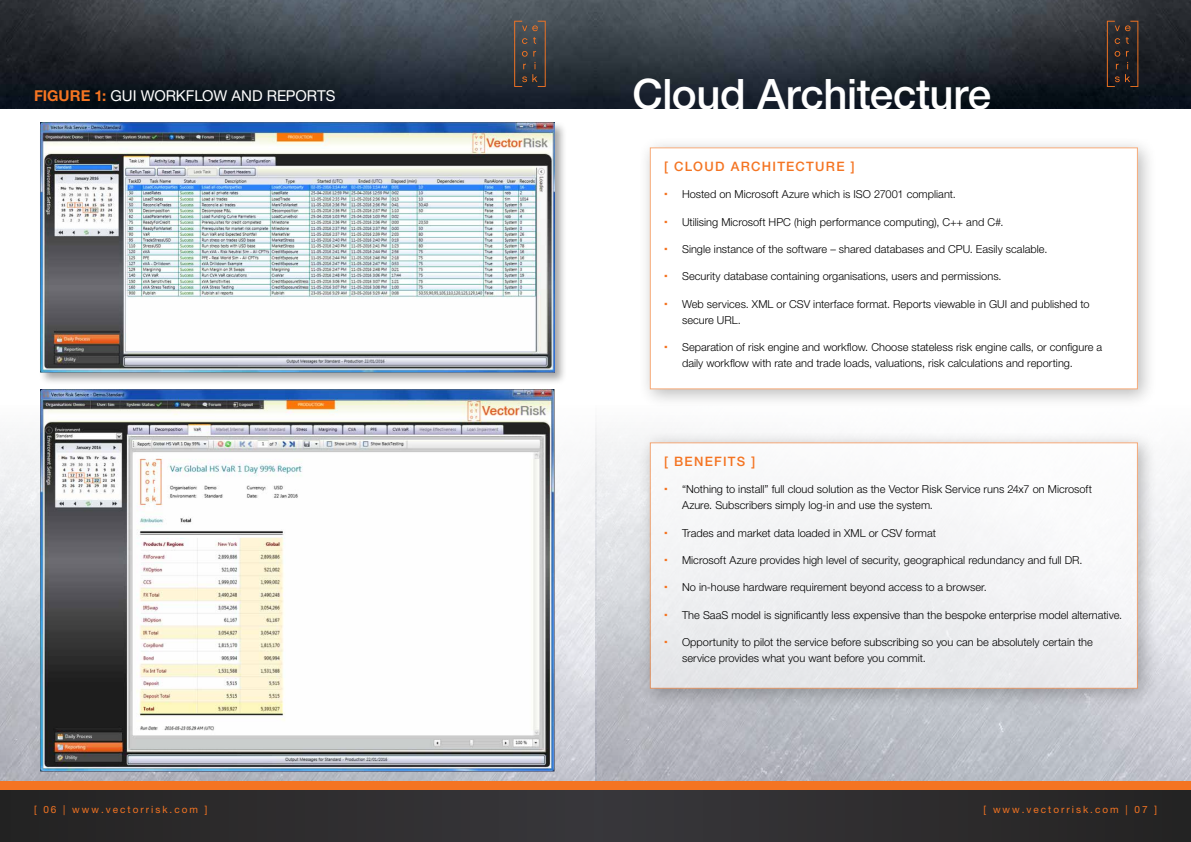
<style>
.page{position:relative;width:1191px;height:842px;background:#fff}
.page>*{position:absolute;margin:0;border:0;box-sizing:border-box;transform-origin:0 0}
.t1{font:500 42px "Helvetica Neue LT";letter-spacing:-.01em;color:#fff}
.t2{font:15px "Helvetica Neue LT";letter-spacing:-.005em;color:#fff}
.t3{font:500 13px "Helvetica Neue LT";letter-spacing:.1em;color:#f47422}
.t4{font:300 11px/16px "Helvetica Neue LT";color:#000}
.t5{font:900 11px "Arial";color:#f47422}
.t6{font:10px "Helvetica Neue LT";letter-spacing:.2em;color:#f47422}
.s1{font-weight:700;color:#f47422}
</style>
<div class="page">
<img style="left:0;top:108px;width:1191px;height:673px">
<div style="left:0;top:781px;width:1191px;height:61px;background:#f47422"></div>
<div style="left:0;top:790px;width:1191px;height:52px;background:#2e2d2e"></div>
<img style="left:0;top:0;width:1191px;height:108px">
<svg style="left:514px;top:21px;width:31px;height:66px;background:#494442"></svg>
<svg style="left:1106px;top:21px;width:32px;height:66px;background:#352a26"></svg>
<div style="left:39px;top:121px;width:529px;height:264px;background:#000;opacity:.35"></div>
<img style="left:41px;top:123px;width:513px;height:250px">
<img style="left:41px;top:389px;width:513px;height:382px">
<div style="left:638px;top:135px;width:519px;height:274px;background:#000;opacity:.45"></div>
<div style="left:650px;top:147px;width:487px;height:242px;background:#fff"></div>
<div style="left:638px;top:430px;width:519px;height:279px;background:#000;opacity:.45"></div>
<div style="left:650px;top:442px;width:487px;height:247px;background:#f2f3f5"></div>
<h2 class="t2" style="left:34px;top:87px;width:303px"><span class="s1">FIGURE 1:</span> GUI WORKFLOW AND REPORTS</h2>
<h1 class="t1" style="left:632px;top:69px;width:360px">Cloud Architecture</h1>
<p class="t3" style="left:664px;top:159px;width:192px">[ CLOUD ARCHITECTURE ]</p>
<p class="t5" style="left:664px;top:186px;width:5px">∙</p>
<p class="t4" style="left:682px;top:186px;width:275px">Hosted on Microsoft Azure which is ISO 27001 compliant.</p>
<p class="t5" style="left:664px;top:214px;width:5px">∙</p>
<p class="t4" style="left:682px;top:213px;width:323px">Utilising Microsoft HPC (high performance computing), C++ and C#.</p>
<p class="t5" style="left:664px;top:241px;width:5px">∙</p>
<p class="t4" style="left:682px;top:241px;width:367px">Single instance of the software – shared databases and CPU. Easily scalable.</p>
<p class="t5" style="left:664px;top:268px;width:5px">∙</p>
<p class="t4" style="left:682px;top:268px;width:321px">Security database containing organisations, users and permissions.</p>
<p class="t5" style="left:664px;top:296px;width:5px">∙</p>
<p class="t4" style="left:682px;top:295px;width:409px">Web services. XML or CSV interface format. Reports viewable in GUI and published to secure URL.</p>
<p class="t5" style="left:664px;top:339px;width:5px">∙</p>
<p class="t4" style="left:682px;top:339px;width:422px">Separation of risk engine and workflow. Choose stateless risk engine calls, or configure a daily workflow with rate and trade loads, valuations, risk calculations and reporting.</p>
<p class="t3" style="left:664px;top:453px;width:93px">[ BENEFITS ]</p>
<p class="t5" style="left:664px;top:481px;width:5px">∙</p>
<p class="t4" style="left:682px;top:481px;width:411px">“Nothing to install” full cloud solution as the Vector Risk Service runs 24x7 on Microsoft<br>Azure. Subscribers simply log-in and use the system.</p>
<p class="t5" style="left:664px;top:525px;width:5px">∙</p>
<p class="t4" style="left:682px;top:524px;width:255px">Trades and market data loaded in XML or CSV format</p>
<p class="t5" style="left:664px;top:552px;width:5px">∙</p>
<p class="t4" style="left:682px;top:552px;width:402px">Microsoft Azure provides high level of security, geographical redundancy and full DR.</p>
<p class="t5" style="left:664px;top:579px;width:5px">∙</p>
<p class="t4" style="left:682px;top:579px;width:306px">No in-house hardware requirement beyond access to a browser.</p>
<p class="t5" style="left:664px;top:607px;width:5px">∙</p>
<p class="t4" style="left:682px;top:606px;width:442px">The SaaS model is significantly less expensive than the bespoke enterprise model alternative.</p>
<p class="t5" style="left:664px;top:634px;width:5px">∙</p>
<p class="t4" style="left:682px;top:634px;width:412px">Opportunity to pilot the service before subscribing so you can be absolutely certain the service provides what you want before you commit.</p>
<p class="t6" style="left:34px;top:803px;width:175px">[ 06 | www.vectorrisk.com ]</p>
<p class="t6" style="left:983px;top:803px;width:175px">[ www.vectorrisk.com | 07 ]</p>
</div>
